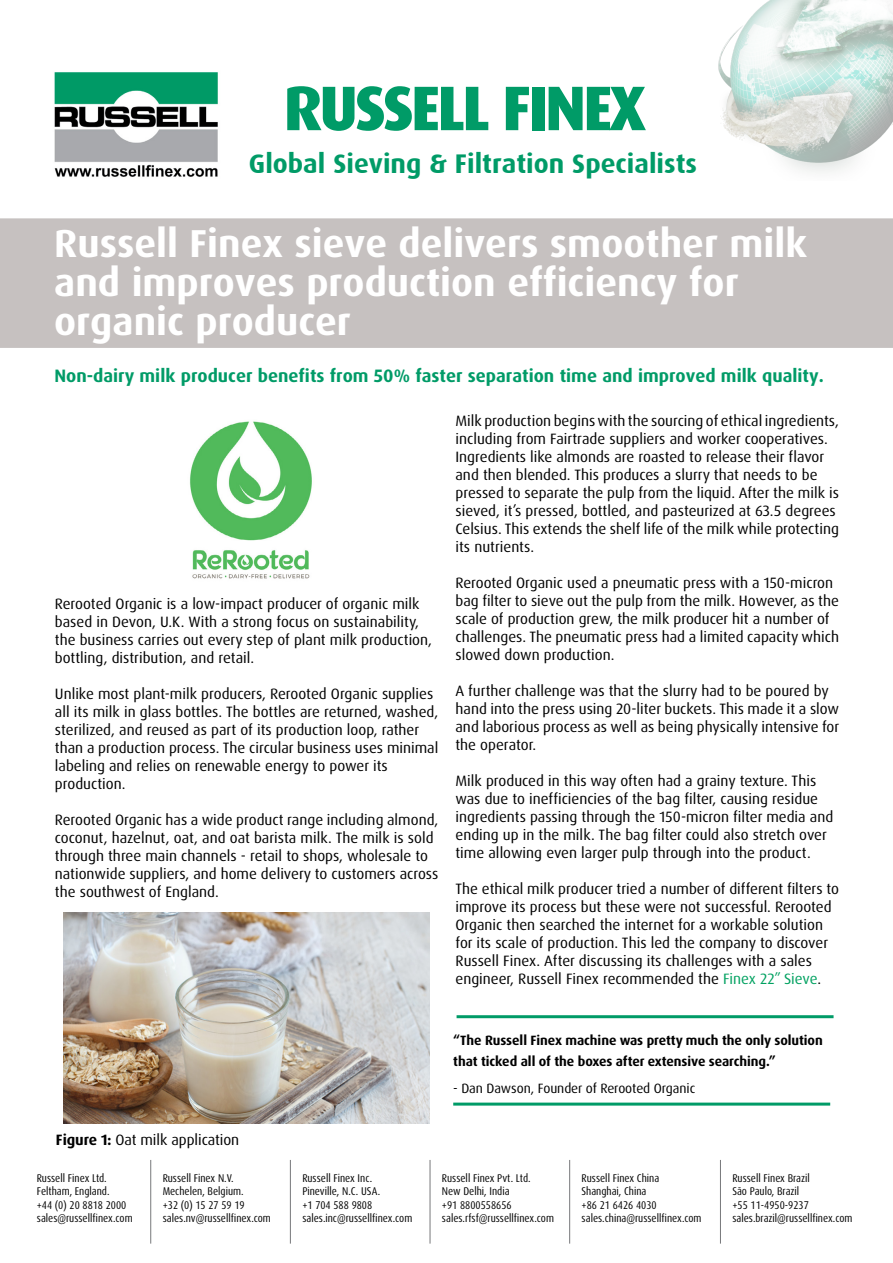
<style>
.page{position:relative;width:893px;height:1263px;background:#fff}
.page>*{position:absolute;margin:0;border:0;box-sizing:border-box;transform-origin:0 0}
.t1{font:800 63px "Dax";letter-spacing:-.05em;color:#009b67}
.t2{font:700 39px/39px "Dax Pro";color:#fff}
.t3{font:700 27px "Dax";color:#009b67}
.t4{font:700 18px "Dax Pro";color:#009b67}
.t5{font:15px/18px "Dax Pro";color:#000}
.t6{font:700 13.5px/21px "Dax Pro";letter-spacing:-.005em;color:#000}
.t7{font:13.5px "Dax Pro";letter-spacing:-.005em;color:#000}
.t8{font:condensed 11.25px/13.5px "Dax Pro";color:#000}
.s1{color:#00a160}
.s2{font-weight:700}
</style>
<div class="page">
<div style="left:0;top:218px;width:893px;height:130px;background:#c6c1c0"></div>
<img style="left:718px;top:0;width:175px;height:172px">
<img style="left:54px;top:72px;width:164px;height:105px">
<img style="left:190px;top:421px;width:122px;height:158px">
<hr style="left:457px;top:1015px;width:376px;height:3px;background:#009b67">
<hr style="left:453px;top:1102px;width:377px;height:3px;background:#009b67">
<hr style="left:150px;top:1160px;width:1px;height:83px;background:#77787b">
<hr style="left:290px;top:1160px;width:1px;height:83px;background:#77787b">
<hr style="left:430px;top:1160px;width:1px;height:83px;background:#77787b">
<hr style="left:569px;top:1160px;width:1px;height:83px;background:#77787b">
<hr style="left:720px;top:1160px;width:1px;height:83px;background:#77787b">
<img style="left:64px;top:912px;width:366px;height:212px">
<h1 class="t1" style="left:283px;top:72px;width:364px">RUSSELL FINEX</h1>
<h3 class="t3" style="left:249px;top:148px;width:450px">Global Sieving &amp; Filtration Specialists</h3>
<h2 class="t2" style="left:54px;top:224px;width:754px">Russell Finex sieve delivers smoother milk and improves production efficiency for organic producer</h2>
<p class="t4" style="left:54px;top:364px;width:771px">Non-dairy milk producer benefits from 50% faster separation time and improved milk quality.</p>
<p class="t5" style="left:55px;top:595px;width:379px">Rerooted Organic is a low-impact producer of organic milk based in Devon, U.K. With a strong focus on sustainability, the business carries out every step of plant milk production, bottling, distribution, and retail.</p>
<p class="t5" style="left:55px;top:685px;width:385px">Unlike most plant-milk producers, Rerooted Organic supplies all its milk in glass bottles. The bottles are returned, washed, sterilized, and reused as part of its production loop, rather than a production process. The circular business uses minimal labeling and relies on renewable energy to power its production.</p>
<p class="t5" style="left:55px;top:811px;width:385px">Rerooted Organic has a wide product range including almond, coconut, hazelnut, oat, and oat barista milk. The milk is sold through three main channels - retail to shops, wholesale to nationwide suppliers, and home delivery to customers across the southwest of England.</p>
<p class="t5" style="left:455px;top:412px;width:385px">Milk production begins with the sourcing of ethical ingredients, including from Fairtrade suppliers and worker cooperatives.<br>Ingredients like almonds are roasted to release their flavor and then blended. This produces a slurry that needs to be pressed to separate the pulp from the liquid. After the milk is sieved, it’s pressed, bottled, and pasteurized at 63.5 degrees Celsius. This extends the shelf life of the milk while protecting its nutrients.</p>
<p class="t5" style="left:455px;top:574px;width:385px">Rerooted Organic used a pneumatic press with a 150-micron bag filter to sieve out the pulp from the milk. However, as the scale of production grew, the milk producer hit a number of challenges. The pneumatic press had a limited capacity which slowed down production.</p>
<p class="t5" style="left:455px;top:682px;width:385px">A further challenge was that the slurry had to be poured by hand into the press using 20-liter buckets. This made it a slow and laborious process as well as being physically intensive for the operator.</p>
<p class="t5" style="left:455px;top:772px;width:379px">Milk produced in this way often had a grainy texture. This was due to inefficiencies of the bag filter, causing residue ingredients passing through the 150-micron filter media and ending up in the milk. The bag filter could also stretch over time allowing even larger pulp through into the product.</p>
<p class="t5" style="left:455px;top:880px;width:385px">The ethical milk producer tried a number of different filters to improve its process but these were not successful. Rerooted Organic then searched the internet for a workable solution for its scale of production. This led the company to discover Russell Finex. After discussing its challenges with a sales engineer, Russell Finex recommended the <span class="s1">Finex 22” Sieve</span>.</p>
<p class="t5" style="left:56px;top:1131px;width:185px"><span class="s2">Figure 1:</span> Oat milk application</p>
<p class="t6" style="left:453px;top:1030px;width:371px">“The Russell Finex machine was pretty much the only solution that ticked all of the boxes after extensive searching.”</p>
<p class="t7" style="left:453px;top:1079px;width:244px">- Dan Dawson, Founder of Rerooted Organic</p>
<p class="t8" style="left:37px;top:1171px;width:97px">Russell Finex Ltd.<br>Feltham, England.<br>+44 (0) 20 8818 2000 sales@russellfinex.com</p>
<p class="t8" style="left:163px;top:1171px;width:110px">Russell Finex N.V.<br>Mechelen, Belgium.<br>+32 (0) 15 27 59 19 sales.nv@russellfinex.com</p>
<p class="t8" style="left:302px;top:1171px;width:111px">Russell Finex Inc.<br>Pineville, N.C. USA.<br>+1 704 588 9808 sales.inc@russellfinex.com</p>
<p class="t8" style="left:442px;top:1171px;width:114px">Russell Finex Pvt. Ltd.<br>New Delhi, India<br>+91 8800558656 sales.rfsf@russellfinex.com</p>
<p class="t8" style="left:582px;top:1171px;width:121px">Russell Finex China<br>Shanghai, China<br>+86 21 6426 4030 sales.china@russellfinex.com</p>
<p class="t8" style="left:732px;top:1171px;width:122px">Russell Finex Brazil<br>São Paulo, Brazil<br>+55 11-4950-9237 sales.brazil@russellfinex.com</p>
</div>
